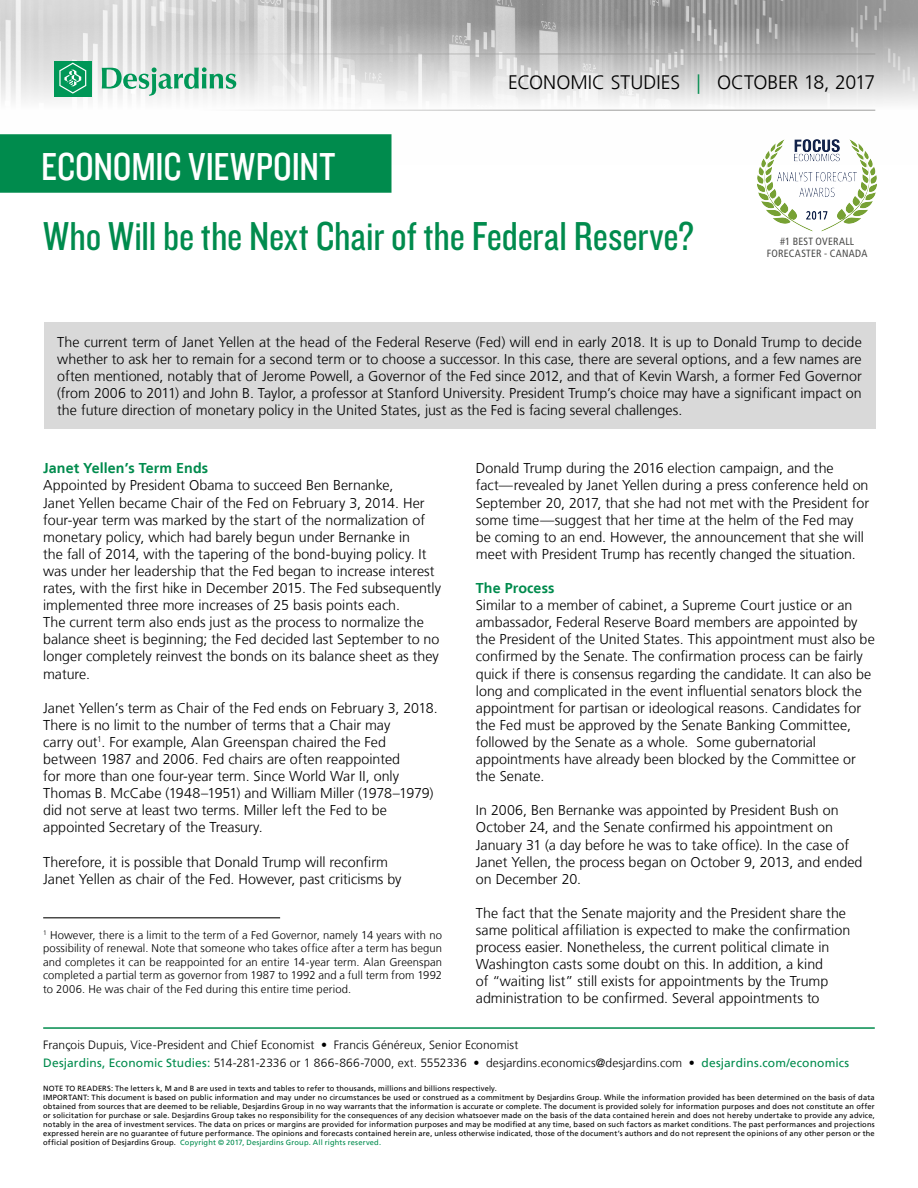
<style>
.page{position:relative;width:918px;height:1188px;background:#fff}
.page>*{position:absolute;margin:0;border:0;box-sizing:border-box;transform-origin:0 0}
.t1{font:42px "Knockout 29 Junior Ltweight";color:#008b4d}
.t2{font:40.5px "Knockout 29 Junior Ltweight";letter-spacing:-.005em;color:#fff}
.t3{font:300 19.5px "Frutiger LT";color:#000}
.t4{font:300 14.25px/17.1px "Frutiger LT";color:#000}
.t5{font:700 14.25px "Frutiger LT";letter-spacing:.005em;color:#008b4d}
.t6{font:300 12px/18.1px "Frutiger LT";letter-spacing:.005em;color:#000}
.t7{font:300 11.25px/13.5px "Frutiger LT";letter-spacing:.01em;color:#000;text-align:justify}
.t8{font:condensed 10.5px/12.6px "Frutiger LT";letter-spacing:.025em;color:#4a4a49;text-align:center}
.t9{font:7.5px/9px "Frutiger LT";letter-spacing:.02em;color:#000}
.s1{color:#008b4d}
.s2{font-weight:400;color:#008b4d}
</style>
<div class="page">
<img style="left:0;top:0;width:918px;height:111px">
<hr style="left:43px;top:54px;width:832px;height:1px;background:#9d9d9c">
<hr style="left:43px;top:110px;width:832px;height:1px;background:#9d9d9c">
<div style="left:54px;top:61px;width:38px;height:36px;background:#009757"></div>
<svg style="left:59px;top:63px;width:27px;height:31px"></svg>
<svg style="left:102px;top:67px;width:134px;height:29px"></svg>
<div style="left:0;top:135px;width:391px;height:57px;background:#008b4d"></div>
<div style="left:0;top:134px;width:392px;height:59px;border:2px solid #008b4d"></div>
<hr style="left:43px;top:1027px;width:832px;height:2px;background:#008b4d">
<div style="left:44px;top:323px;width:831px;height:106px;background:#d9d9d9"></div>
<img style="left:757px;top:139px;width:120px;height:93px">
<hr style="left:43px;top:917px;width:237px;height:2px;background:#4a4a49">
<h2 class="t2" style="left:41px;top:140px;width:296px">ECONOMIC VIEWPOINT</h2>
<h3 class="t3" style="left:508px;top:72px;width:369px">ECONOMIC STUDIES <span class="s1">|</span> OCTOBER 18, 2017</h3>
<h1 class="t1" style="left:43px;top:209px;width:652px">Who Will be the Next Chair of the Federal Reserve?</h1>
<p class="t8" style="left:767px;top:235px;width:102px">#1 BEST OVERALL<br>FORECASTER - CANADA</p>
<p class="t4" style="left:57px;top:334px;width:806px;text-align:justify">The current term of Janet Yellen at the head of the Federal Reserve (Fed) will end in early 2018. It is up to Donald Trump to decide whether to ask her to remain for a second term or to choose a successor. In this case, there are several options, and a few names are often mentioned, notably that of Jerome Powell, a Governor of the Fed since 2012, and that of Kevin Warsh, a former Fed Governor (from 2006 to 2011) and John B. Taylor, a professor at Stanford University. President Trump’s choice may have a significant impact on the future direction of monetary policy in the United States, just as the Fed is facing several challenges.</p>
<p class="t5" style="left:43px;top:460px;width:167px">Janet Yellen’s Term Ends</p>
<p class="t4" style="left:43px;top:477px;width:400px">Appointed by President Obama to succeed Ben Bernanke,<br>Janet Yellen became Chair of the Fed on February 3, 2014. Her four-year term was marked by the start of the normalization of monetary policy, which had barely begun under Bernanke in<br>the fall of 2014, with the tapering of the bond-buying policy. It was under her leadership that the Fed began to increase interest rates, with the first hike in December 2015. The Fed subsequently implemented three more increases of 25 basis points each.<br>The current term also ends just as the process to normalize the balance sheet is beginning; the Fed decided last September to no longer completely reinvest the bonds on its balance sheet as they mature.</p>
<p class="t4" style="left:43px;top:700px;width:396px">Janet Yellen’s term as Chair of the Fed ends on February 3, 2018.<br>There is no limit to the number of terms that a Chair may<br>carry out<sup>1</sup>. For example, Alan Greenspan chaired the Fed between 1987 and 2006. Fed chairs are often reappointed<br>for more than one four-year term. Since World War II, only Thomas B. McCabe (1948–1951) and William Miller (1978–1979) did not serve at least two terms. Miller left the Fed to be appointed Secretary of the Treasury.</p>
<p class="t4" style="left:43px;top:853px;width:360px">Therefore, it is possible that Donald Trump will reconfirm<br>Janet Yellen as chair of the Fed. However, past criticisms by</p>
<p class="t7" style="left:43px;top:928px;width:400px"><sup>1</sup> However, there is a limit to the term of a Fed Governor, namely 14 years with no possibility of renewal. Note that someone who takes office after a term has begun and completes it can be reappointed for an entire 14-year term. Alan Greenspan completed a partial term as governor from 1987 to 1992 and a full term from 1992 to 2006. He was chair of the Fed during this entire time period.</p>
<p class="t4" style="left:476px;top:460px;width:395px">Donald Trump during the 2016 election campaign, and the fact—revealed by Janet Yellen during a press conference held on September 20, 2017, that she had not met with the President for some time—suggest that her time at the helm of the Fed may be coming to an end. However, the announcement that she will meet with President Trump has recently changed the situation.</p>
<p class="t5" style="left:476px;top:580px;width:80px">The Process</p>
<p class="t4" style="left:476px;top:597px;width:400px">Similar to a member of cabinet, a Supreme Court justice or an ambassador, Federal Reserve Board members are appointed by the President of the United States. This appointment must also be confirmed by the Senate. The confirmation process can be fairly quick if there is consensus regarding the candidate. It can also be long and complicated in the event influential senators block the appointment for partisan or ideological reasons. Candidates for the Fed must be approved by the Senate Banking Committee, followed by the Senate as a whole. Some gubernatorial appointments have already been blocked by the Committee or the Senate.</p>
<p class="t4" style="left:476px;top:802px;width:388px">In 2006, Ben Bernanke was appointed by President Bush on October 24, and the Senate confirmed his appointment on January 31 (a day before he was to take office). In the case of Janet Yellen, the process began on October 9, 2013, and ended on December 20.</p>
<p class="t4" style="left:476px;top:905px;width:376px">The fact that the Senate majority and the President share the same political affiliation is expected to make the confirmation process easier. Nonetheless, the current political climate in Washington casts some doubt on this. In addition, a kind<br>of “waiting list” still exists for appointments by the Trump administration to be confirmed. Several appointments to</p>
<p class="t6" style="left:43px;top:1036px;width:808px">François Dupuis, Vice-President and Chief Economist • Francis Généreux, Senior Economist<br><span class="s2">Desjardins, Economic Studies:</span> 514‑281‑2336 or 1 866‑866‑7000, ext. 5552336 • desjardins.economics@desjardins.com • <span class="s2">desjardins.com/economics</span></p>
<p class="t9" style="left:43px;top:1084px;width:833px">NOTE TO READERS: The letters k, M and B are used in texts and tables to refer to thousands, millions and billions respectively.<br>IMPORTANT: This document is based on public information and may under no circumstances be used or construed as a commitment by Desjardins Group. While the information provided has been determined on the basis of data obtained from sources that are deemed to be reliable, Desjardins Group in no way warrants that the information is accurate or complete. The document is provided solely for information purposes and does not constitute an offer or solicitation for purchase or sale. Desjardins Group takes no responsibility for the consequences of any decision whatsoever made on the basis of the data contained herein and does not hereby undertake to provide any advice, notably in the area of investment services. The data on prices or margins are provided for information purposes and may be modified at any time, based on such factors as market conditions. The past performances and projections expressed herein are no guarantee of future performance. The opinions and forecasts contained herein are, unless otherwise indicated, those of the document’s authors and do not represent the opinions of any other person or the official position of Desjardins Group. <span class="s1">Copyright © 2017, Desjardins Group. All rights reserved.</span></p>
</div>
